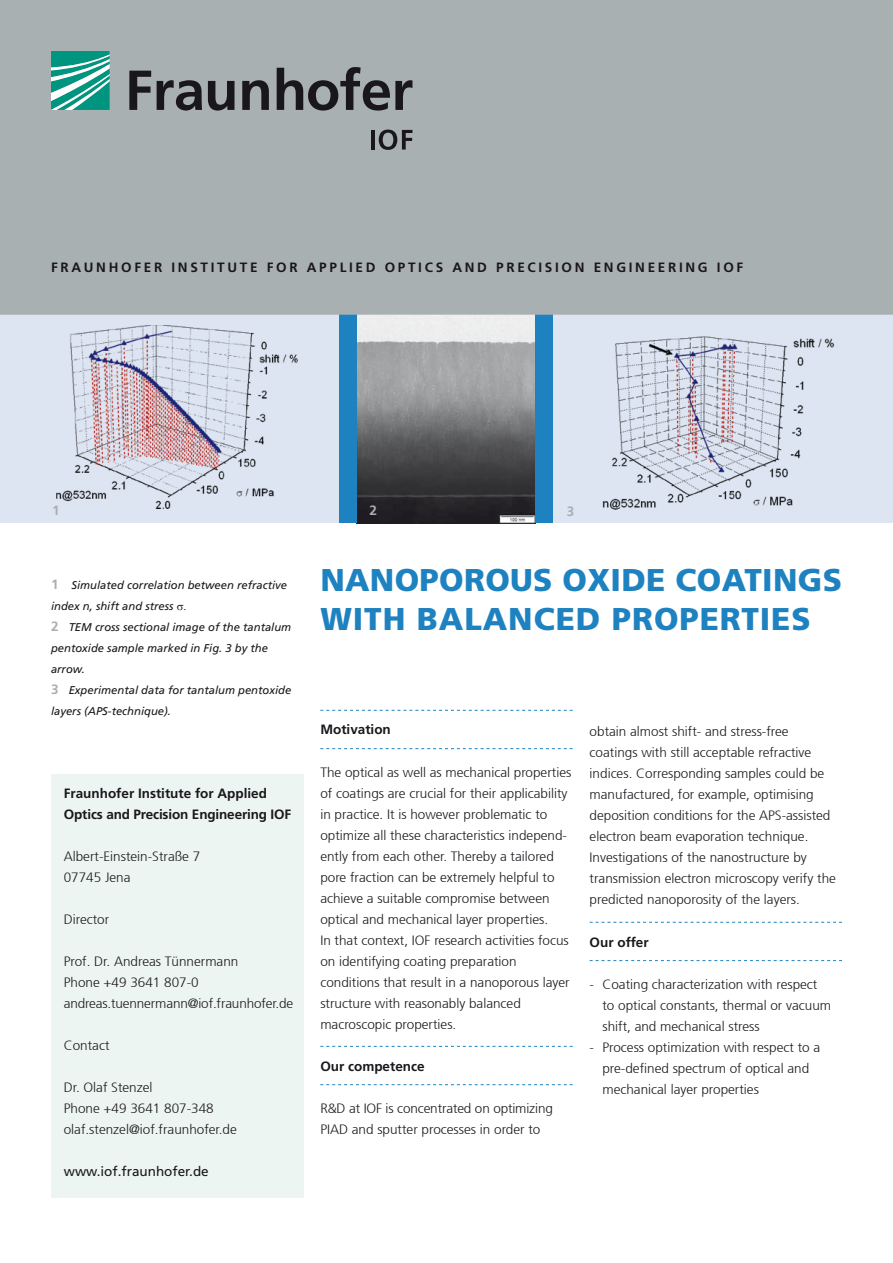
<style>
.page{position:relative;width:893px;height:1263px;background:#fff}
.page>*{position:absolute;margin:0;border:0;box-sizing:border-box;transform-origin:0 0}
.t1{font:900 31.5px/39px "Frutiger";letter-spacing:.01em;color:#1f82c0}
.t2{font:300 13.5px/21px "Frutiger";color:#1a171c}
.t3{font:700 13.5px/21px "Frutiger";color:#1a171c}
.t4{font:700 13.5px "Frutiger";letter-spacing:.2em;color:#1a171c}
.t5{font:13.5px "Frutiger";color:#1a171c}
.t6{font:700 13.5px "Frutiger";color:#a9b0b1}
.t7{font:italic 11.25px/21px "Frutiger";color:#1a171c}
.s1{font-weight:700;font-style:normal;font-size:13.5px;color:#a9b0b1}
</style>
<div class="page">
<div style="left:0;top:315px;width:893px;height:208px;background:#dde5f3"></div>
<img style="left:357px;top:315px;width:178px;height:208px">
<img style="left:56px;top:326px;width:242px;height:183px">
<div style="left:339px;top:315px;width:17px;height:208px;background:#1f82c0"></div>
<div style="left:535px;top:315px;width:17px;height:208px;background:#1f82c0"></div>
<img style="left:602px;top:336px;width:233px;height:174px">
<div style="left:0;top:0;width:893px;height:315px;background:#a9b0b1"></div>
<svg style="left:320px;top:710px;width:253px;height:1px"></svg>
<svg style="left:320px;top:748px;width:253px;height:1px"></svg>
<svg style="left:320px;top:1046px;width:253px;height:1px"></svg>
<svg style="left:320px;top:1084px;width:253px;height:1px"></svg>
<div style="left:51px;top:774px;width:252px;height:423px;background:#ecf5f2"></div>
<svg style="left:51px;top:51px;width:59px;height:59px"></svg>
<svg style="left:129px;top:67px;width:283px;height:44px;background:#74777a"></svg>
<hr style="left:371px;top:130px;width:3px;height:20px;background:#1a171c">
<svg style="left:379px;top:130px;width:33px;height:20px"></svg>
<svg style="left:590px;top:922px;width:252px;height:1px"></svg>
<svg style="left:590px;top:960px;width:252px;height:1px"></svg>
<p class="t4" style="left:51px;top:260px;width:498px">FRAUNHOFER INSTITUTE FOR a pplie d o pti cs an d pre cision</p>
<p class="t3" style="left:594px;top:257px;width:46px">en gineerin</p>
<p class="t3" style="left:698px;top:257px;width:47px">g IOF</p>
<p class="t6" style="left:52px;top:503px;width:9px">1</p>
<p class="t6" style="left:370px;top:503px;width:9px">2</p>
<p class="t6" style="left:567px;top:503px;width:9px">3</p>
<p class="t7" style="left:51px;top:575px;width:242px"><span class="s1">1</span> Simulated correlation between refractive index n, shift and stress<br><span class="s1">2</span> TEM cross sectional image of the tantalum pentoxide sample marked in Fig. 3 by the arrow.<br><span class="s1">3</span> Experimental data for tantalum pentoxide layers (APS-technique).</p>
<h1 class="t1" style="left:320px;top:560px;width:523px">NANOPOROUS OXIDE COATINGS<br>WITH BALANCED PROPERTIES</h1>
<p class="t3" style="left:320px;top:719px;width:72px">Motivation</p>
<p class="t2" style="left:320px;top:761px;width:253px">The optical as well as mechanical properties of coatings are crucial for their applicability in practice. It is however problematic to optimize all these characteristics independ&shy;ently from each other. Thereby a tailored pore fraction can be extremely helpful to achieve a suitable compromise between optical and mechanical layer properties.<br>In that context, IOF research activities focus on identifying coating preparation conditions that result in a nanoporous layer structure with reasonably balanced macroscopic properties.</p>
<p class="t3" style="left:320px;top:1055px;width:106px">Our competence</p>
<p class="t2" style="left:320px;top:1097px;width:234px">R&amp;D at IOF is concentrated on optimizing<br>PIAD and sputter processes in order to</p>
<p class="t2" style="left:590px;top:721px;width:248px">obtain almost shift- and stress-free coatings with still acceptable refractive indices. Corresponding samples could be manufactured, for example, optimising deposition conditions for the APS-assisted electron beam evaporation technique.<br>Investigations of the nanostructure by transmission electron microscopy verify the predicted nanoporosity of the layers.</p>
<p class="t3" style="left:590px;top:931px;width:61px">Our offer</p>
<p class="t2" style="left:602px;top:973px;width:230px;text-indent:-13px">- Coating characterization with respect to optical constants, thermal or vacuum shift, and mechanical stress</p>
<p class="t2" style="left:602px;top:1036px;width:219px;text-indent:-13px">- Process optimization with respect to a pre-defined spectrum of optical and mechanical layer properties</p>
<p class="t3" style="left:64px;top:782px;width:229px">Fraunhofer Institute for Applied<br>Optics and Precision Engineering IOF</p>
<p class="t2" style="left:64px;top:846px;width:138px">Albert-Einstein-Straße 7<br>07745 Jena</p>
<p class="t2" style="left:64px;top:909px;width:47px">Director</p>
<p class="t2" style="left:64px;top:951px;width:231px">Prof. Dr. Andreas Tünnermann<br>Phone +49 3641 807-0 andreas.tuennermann@iof.fraunhofer.de</p>
<p class="t2" style="left:64px;top:1035px;width:47px">Contact</p>
<p class="t2" style="left:64px;top:1077px;width:175px">Dr. Olaf Stenzel<br>Phone +49 3641 807-348 olaf.stenzel@iof.fraunhofer.de</p>
<p class="t5" style="left:64px;top:1163px;width:147px">www.iof.fraunhofer.de</p>
</div>
